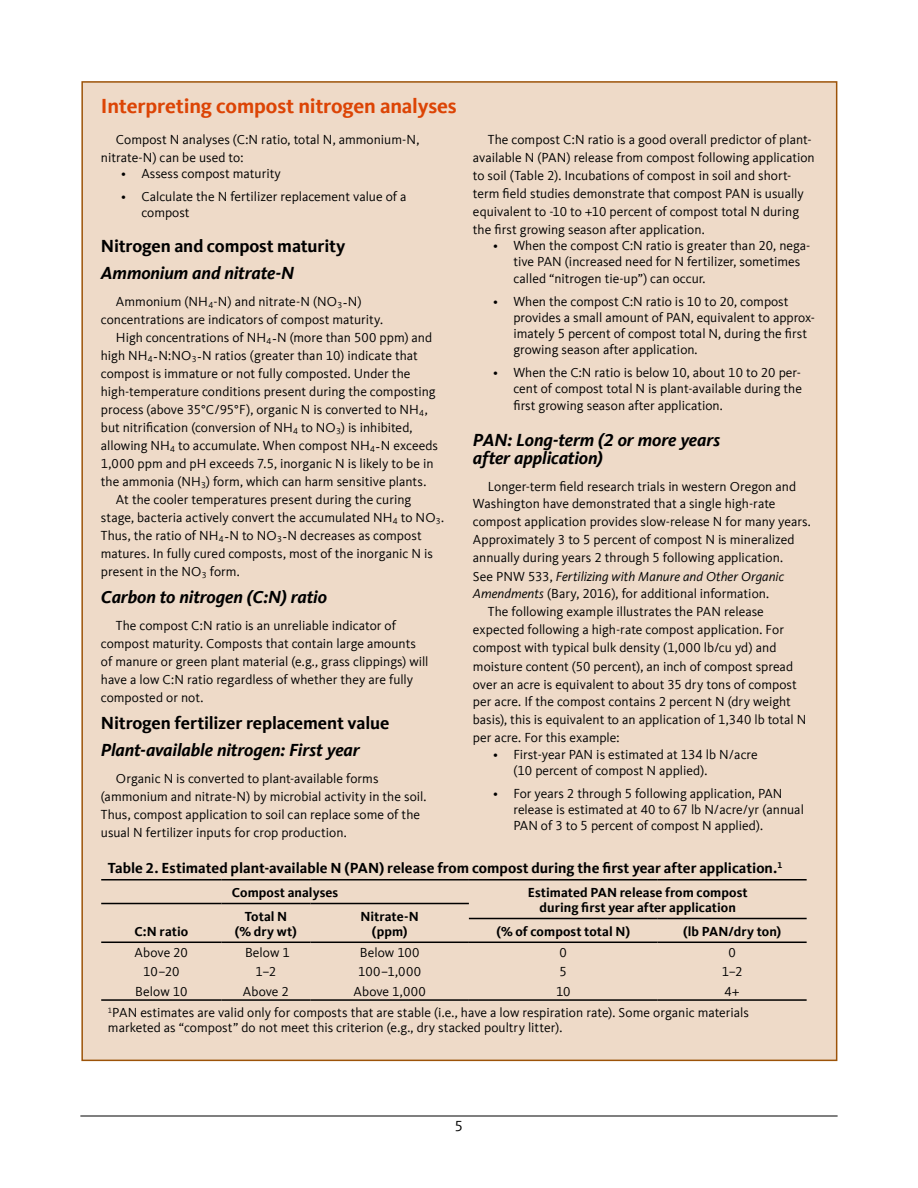
<style>
.page{position:relative;width:918px;height:1188px;background:#fff}
.page>*{position:absolute;margin:0;border:0;box-sizing:border-box;transform-origin:0 0}
.Subhead_14_orange{font:700 21px "Kievit Offc";letter-spacing:-.01em;color:#dc4405}
.Subhead_12{font:italic 700 18px/18px "Kievit Offc";letter-spacing:-.01em;color:#000}
.Subhead_12-2{font:700 18px "Kievit Offc";letter-spacing:-.01em;color:#000}
.Table_title{font:700 15px "Kievit Offc";color:#000}
.t1{font:15px "Kievit Offc";color:#000}
.Sidebar_text{font:13.5px/18px "Kievit Offc";color:#000}
.Table_footnote{font:13.5px/15px "Kievit Offc";color:#000}
.Table_header{font:700 13.5px/15px "Kievit Offc";letter-spacing:.005em;color:#000;text-align:center}
.Table_body_center{font:13.5px "Kievit Offc";letter-spacing:.005em;color:#000}
.Sidebar_text_first{font:13.5px/18px "Kievit Offc";color:#000}
.s1{font-size:15.75px}
.s2{font-style:italic}
</style>
<div class="page">
<hr style="left:80px;top:1116px;width:758px;height:1px;background:#000">
<div style="left:82px;top:82px;width:755px;height:978px;background:#eedac8"></div>
<hr style="left:469px;top:942px;width:189px;height:1px;background:#000">
<hr style="left:658px;top:942px;width:149px;height:1px;background:#000">
<hr style="left:101px;top:879px;width:120px;height:1px;background:#000">
<hr style="left:221px;top:879px;width:90px;height:1px;background:#000">
<hr style="left:310px;top:879px;width:159px;height:1px;background:#000">
<hr style="left:101px;top:999px;width:120px;height:2px;background:#000">
<hr style="left:221px;top:999px;width:90px;height:2px;background:#000">
<hr style="left:310px;top:999px;width:159px;height:2px;background:#000">
<hr style="left:469px;top:999px;width:189px;height:2px;background:#000">
<hr style="left:658px;top:999px;width:149px;height:2px;background:#000">
<hr style="left:469px;top:879px;width:189px;height:1px;background:#000">
<hr style="left:658px;top:879px;width:149px;height:1px;background:#000">
<hr style="left:469px;top:918px;width:189px;height:1px;background:#000">
<hr style="left:658px;top:918px;width:149px;height:1px;background:#000">
<hr style="left:221px;top:903px;width:90px;height:1px;background:#000">
<hr style="left:221px;top:942px;width:90px;height:1px;background:#000">
<hr style="left:310px;top:903px;width:159px;height:1px;background:#000">
<hr style="left:310px;top:942px;width:159px;height:1px;background:#000">
<hr style="left:101px;top:903px;width:120px;height:1px;background:#000">
<hr style="left:101px;top:942px;width:120px;height:1px;background:#000">
<p class="Subhead_14_orange" style="left:101px;top:93px;width:357px">Interpreting compost nitrogen analyses</p>
<p class="Sidebar_text_first" style="left:101px;top:131px;width:320px;text-indent:15px">Compost N analyses (C:N ratio, total N, ammonium-N, nitrate-N) can be used to:</p>
<p class="Sidebar_text" style="left:121px;top:165px;width:161px">• Assess compost maturity</p>
<p class="Sidebar_text" style="left:141px;top:189px;width:267px;line-height:16.2px;text-indent:-20px">• Calculate the N fertilizer replacement value of a compost</p>
<p class="Subhead_12-2" style="left:101px;top:235px;width:246px">Nitrogen and compost maturity</p>
<p class="Subhead_12" style="left:101px;top:264px;width:195px">Ammonium and nitrate-N</p>
<p class="Sidebar_text" style="left:101px;top:293px;width:284px;text-align:center">Ammonium (NH<sub>4</sub>-N) and nitrate-N (NO<sub>3</sub><span class="s1">-</span>N) concentrations are indicators of compost maturity.</p>
<p class="Sidebar_text" style="left:101px;top:329px;width:339px;text-indent:15px">High concentrations of NH<sub>4</sub><span class="s1">-</span>N (more than 500 ppm) and high NH<sub>4</sub><span class="s1">-</span>N:NO<sub>3</sub><span class="s1">-</span>N ratios (greater than 10) indicate that compost is immature or not fully composted. Under the high-temperature conditions present during the composting process (above 35°C/95°F), organic N is converted to NH<sub>4</sub>, but nitrification (conversion of NH<sub>4</sub> to NO<sub>3</sub>) is inhibited, allowing NH<sub>4</sub> to accumulate. When compost NH<sub>4</sub><span class="s1">-</span>N exceeds 1,000 ppm and pH exceeds 7.5, inorganic N is likely to be in the ammonia (NH<sub>3</sub>) form, which can harm sensitive plants.</p>
<p class="Sidebar_text" style="left:101px;top:491px;width:345px;text-indent:15px">At the cooler temperatures present during the curing stage, bacteria actively convert the accumulated NH<sub>4</sub> to NO<sub>3</sub>.<br>Thus, the ratio of NH<sub>4</sub><span class="s1">-</span>N to NO<sub>3</sub><span class="s1">-</span>N decreases as compost matures. In fully cured composts, most of the inorganic N is present in the NO<sub>3</sub> form.</p>
<p class="Subhead_12" style="left:101px;top:588px;width:228px">Carbon to nitrogen (C:N) ratio</p>
<p class="Sidebar_text" style="left:101px;top:617px;width:329px;text-indent:15px">The compost C:N ratio is an unreliable indicator of compost maturity. Composts that contain large amounts of manure or green plant material (e.g., grass clippings) will have a low C:N ratio regardless of whether they are fully composted or not.</p>
<p class="Subhead_12-2" style="left:101px;top:712px;width:290px">Nitrogen fertilizer replacement value</p>
<p class="Subhead_12" style="left:101px;top:741px;width:260px">Plant-available nitrogen: First year</p>
<p class="Sidebar_text" style="left:101px;top:770px;width:327px;text-indent:15px">Organic N is converted to plant-available forms (ammonium and nitrate-N) by microbial activity in the soil.<br>Thus, compost application to soil can replace some of the usual N fertilizer inputs for crop production.</p>
<p class="Sidebar_text" style="left:473px;top:131px;width:343px;text-indent:15px">The compost C:N ratio is a good overall predictor of plant&shy;available N (PAN) release from compost following application to soil (Table 2). Incubations of compost in soil and short&shy;term field studies demonstrate that compost PAN is usually equivalent to -10 to +10 percent of compost total N during the first growing season after application.</p>
<p class="Sidebar_text" style="left:513px;top:238px;width:298px;line-height:16.2px;text-indent:-20px">• When the compost C:N ratio is greater than 20, nega&shy;tive PAN (increased need for N fertilizer, sometimes called “nitrogen tie-up”) can occur.</p>
<p class="Sidebar_text" style="left:513px;top:293px;width:303px;line-height:16.2px;text-indent:-20px">• When the compost C:N ratio is 10 to 20, compost provides a small amount of PAN, equivalent to approx&shy;imately 5 percent of compost total N, during the first growing season after application.</p>
<p class="Sidebar_text" style="left:513px;top:365px;width:290px;line-height:16.2px;text-align:justify;text-indent:-20px">• When the C:N ratio is below 10, about 10 to 20 per&shy;cent of compost total N is plant-available during the first growing season after application.</p>
<p class="Subhead_12" style="left:473px;top:431px;width:249px">PAN: Long-term (2 or more years after application)</p>
<p class="Sidebar_text" style="left:473px;top:477px;width:340px;text-indent:15px">Longer-term field research trials in western Oregon and Washington have demonstrated that a single high-rate compost application provides slow-release N for many years.<br>Approximately 3 to 5 percent of compost N is mineralized annually during years 2 through 5 following application.<br>See PNW 533, <span class="s2">Fertilizing with Manure and Other Organic Amendments</span> (Bary, 2016), for additional information.</p>
<p class="Sidebar_text" style="left:473px;top:603px;width:335px;text-indent:15px">The following example illustrates the PAN release expected following a high-rate compost application. For compost with typical bulk density (1,000 lb/cu yd) and moisture content (50 percent), an inch of compost spread over an acre is equivalent to about 35 dry tons of compost per acre. If the compost contains 2 percent N (dry weight basis), this is equivalent to an application of 1,340 lb total N per acre. For this example:</p>
<p class="Sidebar_text" style="left:513px;top:746px;width:246px;line-height:16.2px;text-indent:-20px">• First-year PAN is estimated at 134 lb N/acre (10 percent of compost N applied).</p>
<p class="Sidebar_text" style="left:513px;top:785px;width:292px;line-height:16.2px;text-indent:-20px">• For years 2 through 5 following application, PAN release is estimated at 40 to 67 lb N/acre/yr (annual<br>PAN of 3 to 5 percent of compost N applied).</p>
<h2 class="Table_title" style="left:108px;top:859px;width:676px">Table 2. Estimated plant-available N (PAN) release from compost during the first year after application.<sup>1</sup></h2>
<p class="Table_header" style="left:232px;top:885px;width:108px">Compost analyses</p>
<p class="Table_header" style="left:528px;top:885px;width:221px">Estimated PAN release from compost during first year after application</p>
<p class="Table_header" style="left:134px;top:924px;width:55px">C:N ratio</p>
<p class="Table_header" style="left:235px;top:909px;width:63px">Total N (% dry wt)</p>
<p class="Table_header" style="left:360px;top:909px;width:60px">Nitrate-N (ppm)</p>
<p class="Table_header" style="left:497px;top:924px;width:135px">(% of compost total N)</p>
<p class="Table_header" style="left:683px;top:924px;width:100px">(lb PAN/dry ton)</p>
<p class="Table_body_center" style="left:135px;top:945px;width:55px">Above 20</p>
<p class="Table_body_center" style="left:245px;top:945px;width:46px">Below 1</p>
<p class="Table_body_center" style="left:360px;top:945px;width:61px">Below 100</p>
<p class="Table_body_center" style="left:560px;top:945px;width:9px">0</p>
<p class="Table_body_center" style="left:728px;top:945px;width:9px">0</p>
<p class="Table_body_center" style="left:143px;top:964px;width:38px">10–20</p>
<p class="Table_body_center" style="left:256px;top:964px;width:22px">1–2</p>
<p class="Table_body_center" style="left:358px;top:964px;width:64px">100–1,000</p>
<p class="Table_body_center" style="left:560px;top:964px;width:9px">5</p>
<p class="Table_body_center" style="left:722px;top:964px;width:22px">1–2</p>
<p class="Table_body_center" style="left:135px;top:983px;width:54px">Below 10</p>
<p class="Table_body_center" style="left:243px;top:983px;width:48px">Above 2</p>
<p class="Table_body_center" style="left:354px;top:983px;width:74px">Above 1,000</p>
<p class="Table_body_center" style="left:556px;top:983px;width:16px">10</p>
<p class="Table_body_center" style="left:724px;top:983px;width:17px">4+</p>
<p class="Table_footnote" style="left:108px;top:1005px;width:643px"><sup>1</sup>PAN estimates are valid only for composts that are stable (i.e., have a low respiration rate). Some organic materials marketed as “compost” do not meet this criterion (e.g., dry stacked poultry litter).</p>
<p class="t1" style="left:455px;top:1118px;width:10px">5</p>
</div>
